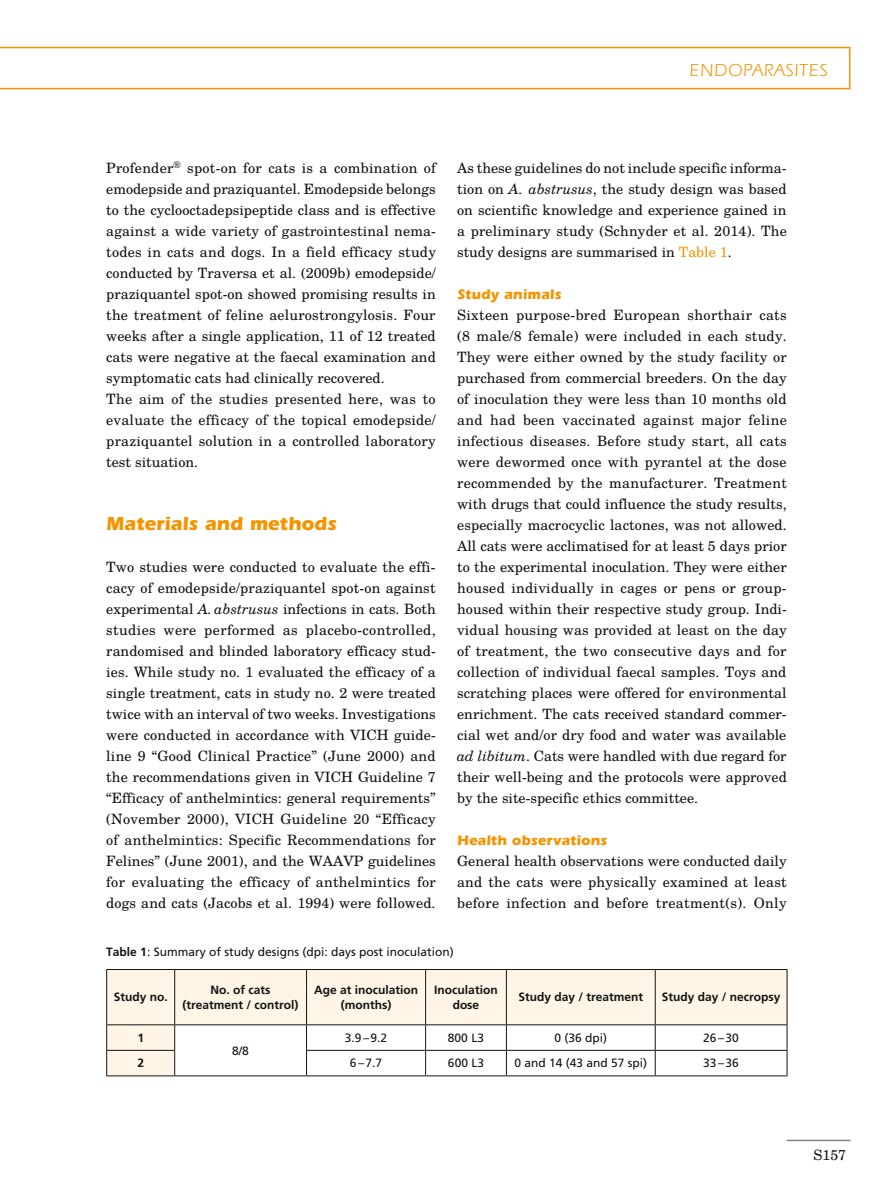
<style>
.page{position:relative;width:893px;height:1187px;background:#fff}
.page>*{position:absolute;margin:0;border:0;box-sizing:border-box;transform-origin:0 0}
.t1{font:700 19.5px "Mxpttq Xqpgln Itc Eras";color:#f59401}
.t2{font:18px "Nmqtqq Qkjnvx ITC Eras Std";letter-spacing:.05em;color:#f59401}
.t3{font:14.25px/21px "Vmxhqb Vscpms Te X Gyre Schola";letter-spacing:.005em;color:#131413;text-align:justify}
.t4{font:700 14.25px "Mxpttq Xqpgln Itc Eras";letter-spacing:.005em;color:#f59401}
.t5{font:12px "Fkkrdp Yvgflk Frutiger";color:#131413}
.t6{font:700 12px/15px "Ccnkkc Rvmhtp Frutiger";color:#131413;text-align:center}
.s1{font-family:"Rcxyyx Nnmwlr Te X Gyre Schola";font-style:italic}
.s2{color:#f59401}
.s3{font-family:"Ccnkkc Rvmhtp Frutiger";font-weight:700}
</style>
<div class="page">
<hr style="left:787px;top:1139px;width:63px;height:1px;background:#818181">
<svg style="left:0;top:47px;width:850px;height:42px"></svg>
<div style="left:107px;top:970px;width:680px;height:105px;background:#fff5e7"></div>
<hr style="left:106px;top:1024px;width:69px;height:1px;background:#131413">
<hr style="left:106px;top:1049px;width:69px;height:1px;background:#131413">
<hr style="left:174px;top:969px;width:1px;height:55px;background:#131413">
<hr style="left:306px;top:969px;width:1px;height:55px;background:#131413">
<hr style="left:425px;top:969px;width:1px;height:55px;background:#131413">
<hr style="left:506px;top:969px;width:1px;height:55px;background:#131413">
<hr style="left:655px;top:969px;width:1px;height:55px;background:#131413">
<hr style="left:106px;top:969px;width:69px;height:1px;background:#131413">
<hr style="left:106px;top:969px;width:1px;height:55px;background:#131413">
<hr style="left:175px;top:969px;width:132px;height:1px;background:#131413">
<hr style="left:307px;top:969px;width:119px;height:1px;background:#131413">
<hr style="left:426px;top:969px;width:80px;height:1px;background:#131413">
<hr style="left:506px;top:969px;width:149px;height:1px;background:#131413">
<hr style="left:655px;top:969px;width:132px;height:1px;background:#131413">
<hr style="left:787px;top:969px;width:1px;height:55px;background:#131413">
<svg style="left:106px;top:1025px;width:1px;height:50px"></svg>
<svg style="left:174px;top:1024px;width:614px;height:51px"></svg>
<hr style="left:106px;top:1075px;width:69px;height:1px;background:#131413">
<hr style="left:175px;top:1075px;width:132px;height:1px;background:#131413">
<hr style="left:307px;top:1075px;width:119px;height:1px;background:#131413">
<hr style="left:426px;top:1075px;width:80px;height:1px;background:#131413">
<hr style="left:506px;top:1075px;width:149px;height:1px;background:#131413">
<hr style="left:655px;top:1075px;width:132px;height:1px;background:#131413">
<p class="t2" style="left:690px;top:60px;width:140px">ENDOPARASITES</p>
<p class="t3" style="left:106px;top:156px;width:331px;text-align:left">Profender<sup>®</sup> spot-on for cats is a combination of emodepside and praziquantel. Emodepside belongs to the cyclooctadepsipeptide class and is effective against a wide variety of gastrointestinal nema&shy;todes in cats and dogs. In a field efficacy study conducted by Traversa et al. (2009b) emodepside/ praziquantel spot-on showed promising results in the treatment of feline aelurostrongylosis. Four weeks after a single application, 11 of 12 treated cats were negative at the faecal examination and symptomatic cats had clinically recovered.<br>The aim of the studies presented here, was to evaluate the efficacy of the topical emodepside/ praziquantel solution in a controlled laboratory test situation.</p>
<h1 class="t1" style="left:106px;top:512px;width:232px">Materials and methods</h1>
<p class="t3" style="left:106px;top:555px;width:331px">Two studies were conducted to evaluate the effi&shy;cacy of emodepside/praziquantel spot-on against experimental <span class="s1">A. abstrusus</span> infections in cats. Both studies were performed as placebo-controlled, randomised and blinded laboratory efficacy stud&shy;ies. While study no. 1 evaluated the efficacy of a single treatment, cats in study no. 2 were treated twice with an interval of two weeks. Investigations were conducted in accordance with VICH guide&shy;line 9 “Good Clinical Practice” (June 2000) and the recommendations given in VICH Guideline 7 “Efficacy of anthelmintics: general requirements” (November 2000), VICH Guideline 20 “Efficacy of anthelmintics: Specific Recommendations for Felines” (June 2001), and the WAAVP guidelines for evaluating the efficacy of anthelmintics for dogs and cats (Jacobs et al. 1994) were followed.</p>
<p class="t3" style="left:457px;top:156px;width:331px">As these guidelines do not include specific informa&shy;tion on <span class="s1">A. abstrusus</span>, the study design was based on scientific knowledge and experience gained in a preliminary study (Schnyder et al. 2014). The study designs are summarised in <span class="s2">Table 1</span>.</p>
<p class="t4" style="left:457px;top:286px;width:106px">Study animals</p>
<p class="t3" style="left:457px;top:303px;width:331px">Sixteen purpose-bred European shorthair cats (8 male/8 female) were included in each study.<br>They were either owned by the study facility or purchased from commercial breeders. On the day of inoculation they were less than 10 months old and had been vaccinated against major feline infectious diseases. Before study start, all cats were dewormed once with pyrantel at the dose recommended by the manufacturer. Treatment with drugs that could influence the study results, especially macrocyclic lactones, was not allowed.<br>All cats were acclimatised for at least 5 days prior to the experimental inoculation. They were either housed individually in cages or pens or group&shy;housed within their respective study group. Indi&shy;vidual housing was provided at least on the day of treatment, the two consecutive days and for collection of individual faecal samples. Toys and scratching places were offered for environmental enrichment. The cats received standard commer&shy;cial wet and/or dry food and water was available <span class="s1">ad libitum</span>. Cats were handled with due regard for their well-being and the protocols were approved by the site-specific ethics committee.</p>
<p class="t4" style="left:457px;top:832px;width:152px">Health observations</p>
<p class="t3" style="left:457px;top:850px;width:331px">General health observations were conducted daily and the cats were physically examined at least before infection and before treatment(s). Only</p>
<p class="t5" style="left:106px;top:945px;width:349px"><span class="s3">Table 1</span>: Summary of study designs (dpi: days post inoculation)</p>
<p class="t6" style="left:114px;top:989px;width:56px">Study no.</p>
<p class="t6" style="left:183px;top:982px;width:118px">No. of cats (treatment / control)</p>
<p class="t6" style="left:314px;top:982px;width:106px">Age at inoculation (months)</p>
<p class="t6" style="left:434px;top:982px;width:65px">Inoculation dose</p>
<p class="t6" style="left:518px;top:989px;width:126px">Study day / treatment</p>
<p class="t6" style="left:662px;top:989px;width:120px">Study day / necropsy</p>
<p class="t6" style="left:137px;top:1030px;width:8px">1</p>
<p class="t5" style="left:232px;top:1043px;width:18px">8/8</p>
<p class="t5" style="left:345px;top:1030px;width:44px">3.9–9.2</p>
<p class="t5" style="left:448px;top:1030px;width:38px">800 L3</p>
<p class="t5" style="left:554px;top:1030px;width:54px">0 (36 dpi)</p>
<p class="t5" style="left:703px;top:1030px;width:37px">26–30</p>
<p class="t6" style="left:137px;top:1055px;width:8px">2</p>
<p class="t5" style="left:350px;top:1055px;width:34px">6–7.7</p>
<p class="t5" style="left:448px;top:1055px;width:38px">600 L3</p>
<p class="t5" style="left:514px;top:1055px;width:134px">0 and 14 (43 and 57 spi)</p>
<p class="t5" style="left:703px;top:1055px;width:37px">33–36</p>
<p class="t3" style="left:813px;top:1143px;width:34px">S157</p>
</div>
